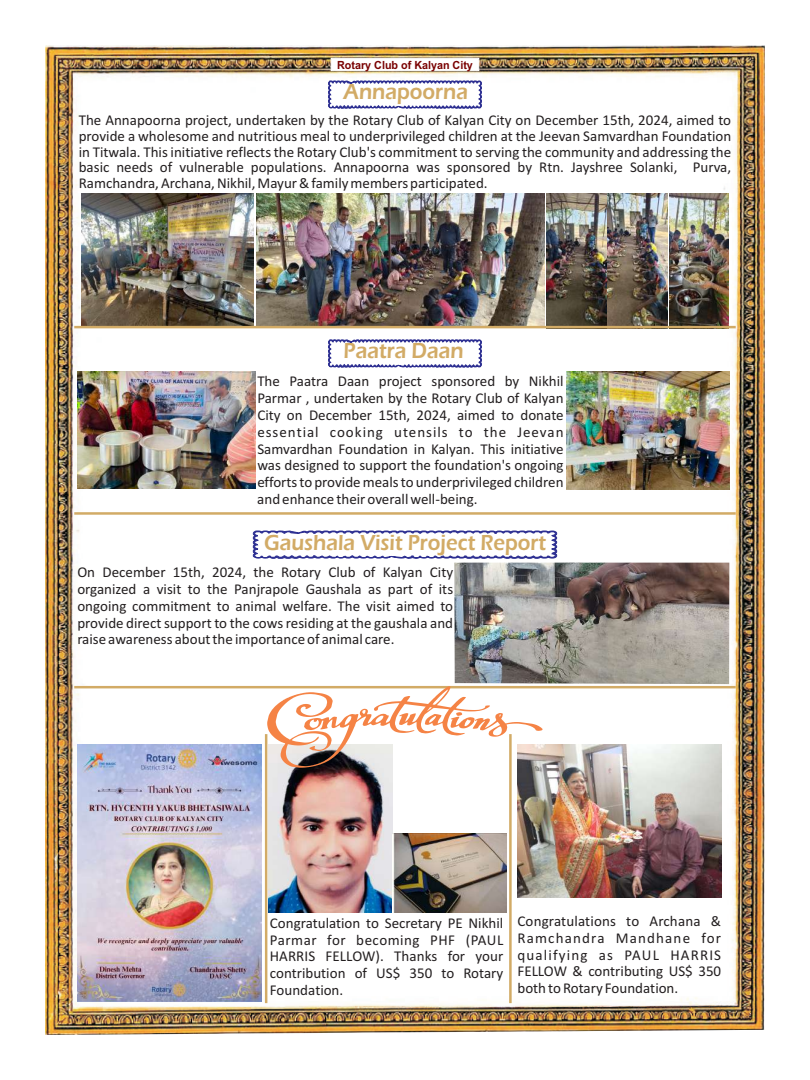
<style>
.page{position:relative;width:810px;height:1080px;background:#fff}
.page>*{position:absolute;margin:0;border:0;box-sizing:border-box;transform-origin:0 0}
.t1{font:600 22.5px "Eras ITC";color:#d2ab66;scale:.91 1}
.t2{font:15px/16.9px "Calibri";color:#231f20;text-align:justify}
.t3{font:700 11.25px "Arial";color:#790100;scale:.96 1}
</style>
<div class="page">
<img style="left:45px;top:45px;width:720px;height:990px">
<div style="left:331px;top:58px;width:148px;height:13px;background:#fff;border:1px solid #fff"></div>
<svg style="left:328px;top:80px;width:154px;height:29px"></svg>
<svg style="left:328px;top:339px;width:154px;height:29px"></svg>
<img style="left:566px;top:372px;width:163px;height:117px">
<img style="left:256px;top:193px;width:289px;height:133px">
<img style="left:81px;top:193px;width:173px;height:132px">
<img style="left:608px;top:193px;width:59px;height:133px">
<img style="left:546px;top:193px;width:60px;height:133px">
<img style="left:669px;top:193px;width:60px;height:133px">
<img style="left:78px;top:372px;width:177px;height:116px">
<hr style="left:74px;top:512px;width:662px;height:3px;background:#d2ab66">
<svg style="left:253px;top:530px;width:304px;height:29px"></svg>
<img style="left:454px;top:563px;width:275px;height:121px">
<hr style="left:74px;top:686px;width:662px;height:2px;background:#d2ab66">
<img style="left:517px;top:744px;width:205px;height:154px">
<img style="left:269px;top:768px;width:124px;height:144px">
<img style="left:78px;top:744px;width:183px;height:258px">
<hr style="left:265px;top:734px;width:2px;height:269px;background:#d2ab66">
<hr style="left:509px;top:734px;width:3px;height:269px;background:#d2ab66">
<hr style="left:74px;top:326px;width:662px;height:2px;background:#d2ab66">
<svg style="left:267px;top:686px;width:276px;height:82px"></svg>
<img style="left:392px;top:833px;width:115px;height:79px">
<p class="t3" style="left:337px;top:61px;width:143px">Rotary Club of Kalyan City</p>
<h1 class="t1" style="left:344px;top:84px;width:138px">Annapoorna</h1>
<p class="t2" style="left:79px;top:113px;width:654px;line-height:15.9px">The Annapoorna project, undertaken by the Rotary Club of Kalyan City on December 15th, 2024, aimed to provide a wholesome and nutritious meal to underprivileged children at the Jeevan Samvardhan Foundation in Titwala. This initiative reflects the Rotary Club's commitment to serving the community and addressing the basic needs of vulnerable populations. Annapoorna was sponsored by Rtn. Jayshree Solanki, Purva, Ramchandra, Archana, Nikhil, Mayur &amp; family members participated.</p>
<h1 class="t1" style="left:344px;top:343px;width:133px">Paatra Daan</h1>
<p class="t2" style="left:257px;top:374px;width:308px">The Paatra Daan project sponsored by Nikhil Parmar , undertaken by the Rotary Club of Kalyan City on December 15th, 2024, aimed to donate essential cooking utensils to the Jeevan Samvardhan Foundation in Kalyan. This initiative was designed to support the foundation's ongoing efforts to provide meals to underprivileged children and enhance their overall well-being.</p>
<h1 class="t1" style="left:264px;top:534px;width:311px">Gaushala Visit Project Report</h1>
<p class="t2" style="left:77px;top:565px;width:377px">On December 15th, 2024, the Rotary Club of Kalyan City organized a visit to the Panjrapole Gaushala as part of its ongoing commitment to animal welfare. The visit aimed to provide direct support to the cows residing at the gaushala and raise awareness about the importance of animal care.</p>
<p class="t2" style="left:270px;top:916px;width:235px">Congratulation to Secretary PE Nikhil Parmar for becoming PHF (PAUL HARRIS FELLOW). Thanks for your contribution of US$ 350 to Rotary Foundation.</p>
<p class="t2" style="left:517px;top:914px;width:205px">Congratulations to Archana &amp; Ramchandra Mandhane for qualifying as PAUL HARRIS FELLOW &amp; contributing US$ 350 both to Rotary Foundation.</p>
</div>
